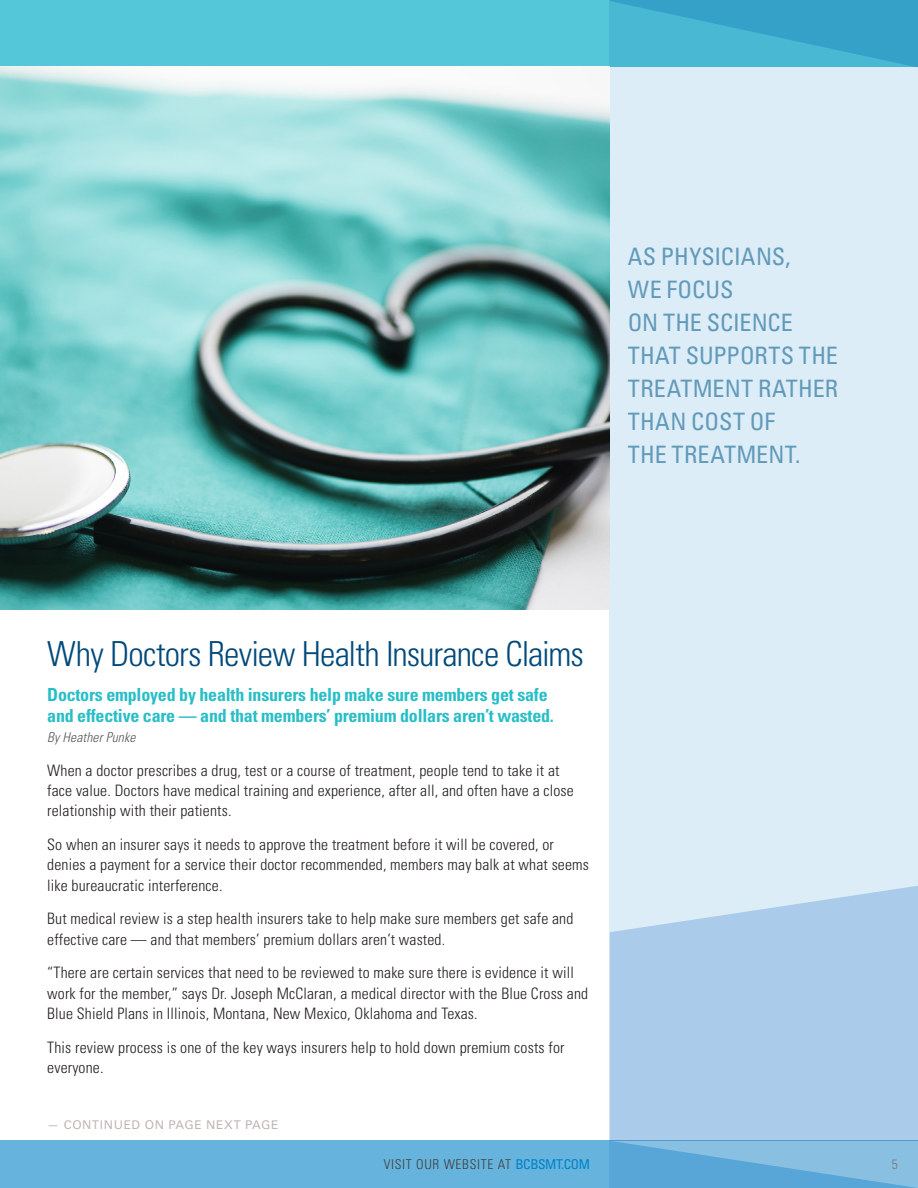
<style>
.page{position:relative;width:918px;height:1188px;background:#fff}
.page>*{position:absolute;margin:0;border:0;box-sizing:border-box;transform-origin:0 0}
.HEADING_1{font:300 condensed 34.5px "Univers LT Std";letter-spacing:-.025em;color:#00497b}
.Pull_Quote{font:condensed 24px/33px "Univers LT Std";letter-spacing:.005em;color:#629ab9}
.Heading_3{font:700 condensed 18px/21px "Univers LT Std";letter-spacing:-.015em;color:#28bec7}
.BODY{font:300 condensed 15.75px/20.2px "Univers LT Std";letter-spacing:.01em;color:#231f20}
.t1{font:300 condensed 13.5px "Univers LT Std";letter-spacing:.05em;color:#413e3c}
.BODY-2{font:italic 300 condensed 13.5px "Univers LT Std";letter-spacing:.01em;color:#57585a}
.BODY-3{font:12px "Univers LT Std";letter-spacing:.05em;color:#c0b6b3}
.s1{font-weight:400;color:#0082c8}
</style>
<div class="page">
<div style="left:0;top:1141px;width:918px;height:47px;background:#66b4de"></div>
<div style="left:0;top:0;width:918px;height:67px;background:#54c7d9"></div>
<div style="left:610px;top:0;width:308px;height:1188px;background:#ddedf8"></div>
<svg style="left:610px;top:1141px;width:308px;height:47px;background:#70b2dc"></svg>
<svg style="left:610px;top:0;width:308px;height:68px;background:#40adce"></svg>
<svg style="left:610px;top:886px;width:308px;height:255px;background:#aecdea"></svg>
<img style="left:0;top:67px;width:610px;height:543px">
<p class="Pull_Quote" style="left:628px;top:239px;width:212px">AS PHYSICIANS,<br>WE FOCUS<br>ON THE SCIENCE<br>THAT SUPPORTS THE<br>TREATMENT RATHER<br>THAN COST OF<br>THE TREATMENT.</p>
<p class="HEADING_1" style="left:47px;top:634px;width:538px">Why Doctors Review Health Insurance Claims</p>
<p class="Heading_3" style="left:47px;top:684px;width:508px">Doctors employed by health insurers help make sure members get safe and effective care — and that members’ premium dollars aren’t wasted.</p>
<p class="BODY-2" style="left:47px;top:729px;width:90px">By Heather Punke</p>
<p class="BODY" style="left:47px;top:760px;width:528px">When a doctor prescribes a drug, test or a course of treatment, people tend to take it at face value. Doctors have medical training and experience, after all, and often have a close relationship with their patients.</p>
<p class="BODY" style="left:47px;top:835px;width:543px">So when an insurer says it needs to approve the treatment before it will be covered, or denies a payment for a service their doctor recommended, members may balk at what seems like bureaucratic interference.</p>
<p class="BODY" style="left:47px;top:909px;width:528px">But medical review is a step health insurers take to help make sure members get safe and effective care — and that members’ premium dollars aren’t wasted.</p>
<p class="BODY" style="left:47px;top:963px;width:542px">“There are certain services that need to be reviewed to make sure there is evidence it will work for the member,” says Dr. Joseph McClaran, a medical director with the Blue Cross and<br>Blue Shield Plans in Illinois, Montana, New Mexico, Oklahoma and Texas.</p>
<p class="BODY" style="left:47px;top:1037px;width:519px">This review process is one of the key ways insurers help to hold down premium costs for everyone.</p>
<p class="BODY-3" style="left:47px;top:1118px;width:233px">— CONTINUED ON PAGE NEXT PAGE</p>
<p class="t1" style="left:384px;top:1156px;width:208px">VISIT OUR WEBSITE AT <span class="s1">BCBSMT.COM</span></p>
<p class="t1" style="left:892px;top:1156px;width:7px">5</p>
</div>
